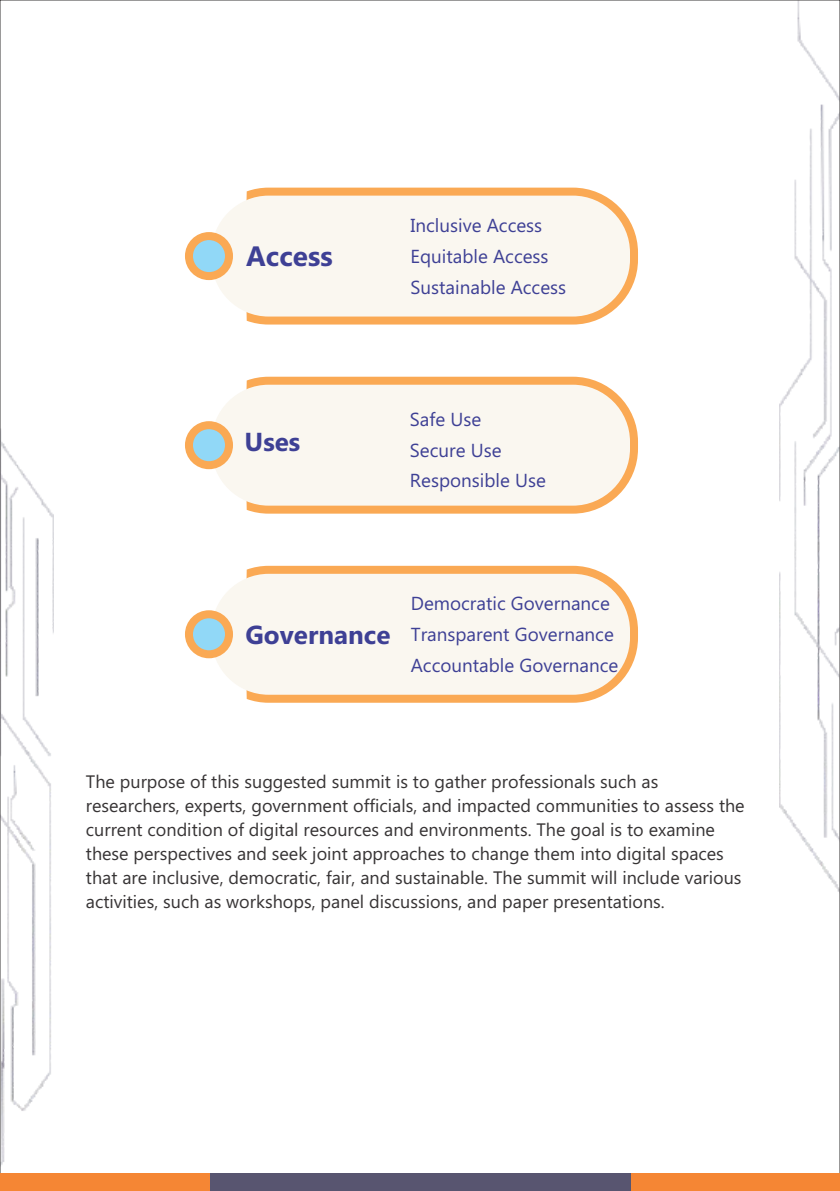
<style>
.page{position:relative;width:840px;height:1191px;background:#fff}
.page>*{position:absolute;margin:0;border:0;box-sizing:border-box;transform-origin:0 0}
.t1{font:700 28px "Ebrima";color:#3e4095}
.t2{font:700 26px "Ebrima";color:#3e4095}
.t3{font:18.8px/30.6px "Ebrima";color:#3e4095}
.t4{font:18px/24px "Ebrima";color:#373435}
</style>
<div class="page">
<img style="left:2px;top:442px;width:51px;height:723px">
<img style="left:779px;top:2px;width:58px;height:887px">
<div style="left:0;top:1173px;width:839px;height:18px;background:#f58634"></div>
<div style="left:210px;top:1173px;width:419px;height:18px;background:#585570"></div>
<svg style="left:202px;top:187px;width:436px;height:138px"></svg>
<div style="left:211px;top:196px;width:418px;height:120px;background:#faf7f0;border-radius:57px"></div>
<svg style="left:185px;top:232px;width:48px;height:48px;background:#cbbe9d"></svg>
<svg style="left:202px;top:376px;width:436px;height:138px"></svg>
<div style="left:211px;top:385px;width:418px;height:120px;background:#faf7f0;border-radius:57px"></div>
<svg style="left:185px;top:421px;width:48px;height:48px;background:#cbbe9d"></svg>
<svg style="left:202px;top:565px;width:436px;height:138px"></svg>
<div style="left:211px;top:574px;width:418px;height:120px;background:#faf7f0;border-radius:57px"></div>
<svg style="left:185px;top:610px;width:48px;height:48px;background:#cbbe9e"></svg>
<h1 class="t1" style="left:246px;top:245px;width:88px">Access</h1>
<p class="t3" style="left:410px;top:212px;width:157px">Inclusive Access<br>Equitable Access<br>Sustainable Access</p>
<h2 class="t2" style="left:244px;top:432px;width:57px">Uses</h2>
<p class="t3" style="left:409px;top:406px;width:137px">Safe Use<br>Secure Use<br>Responsible Use</p>
<h2 class="t2" style="left:245px;top:624px;width:146px">Governance</h2>
<p class="t3" style="left:410px;top:590px;width:209px">Democratic Governance<br>Transparent Governance<br>Accountable Governance</p>
<p class="t4" style="left:86px;top:771px;width:660px">The purpose of this suggested summit is to gather professionals such as researchers, experts, government officials, and impacted communities to assess the current condition of digital resources and environments. The goal is to examine these perspectives and seek joint approaches to change them into digital spaces that are inclusive, democratic, fair, and sustainable. The summit will include various activities, such as workshops, panel discussions, and paper presentations.</p>
</div>
